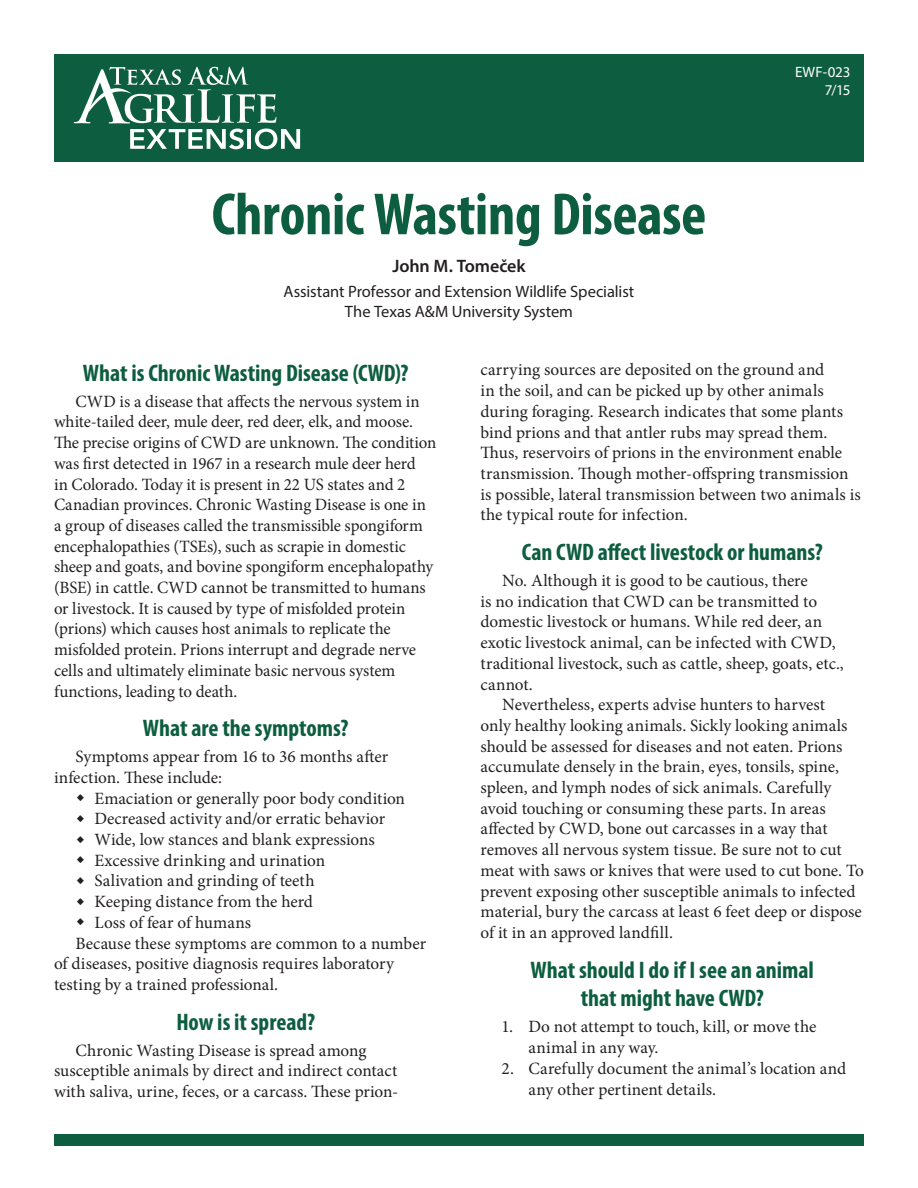
<style>
.page{position:relative;width:918px;height:1188px;background:#fff}
.page>*{position:absolute;margin:0;border:0;box-sizing:border-box;transform-origin:0 0}
.heading1{font:700 condensed 60px "Myriad Pro";letter-spacing:-.005em;color:#0d5d40}
.heading1-2{font:700 condensed 24px/28.8px "Myriad Pro";color:#0d5d40;text-align:center}
.t1{font:600 18px "Myriad Pro";letter-spacing:-.005em;color:#231f20}
.body_text{font:17.25px/20.7px "Minion Pro";color:#231f20}
.number_body{font:17.25px/20.7px "Minion Pro";color:#231f20}
.t2{font:16.5px "Myriad Pro";letter-spacing:-.005em;color:#231f20}
.t3{font:15px "Myriad Pro";letter-spacing:-.005em;color:#fff}
</style>
<div class="page">
<div style="left:54px;top:54px;width:810px;height:108px;background:#0d5d40"></div>
<svg style="left:74px;top:67px;width:226px;height:82px"></svg>
<div style="left:54px;top:1134px;width:810px;height:12px;background:#0d5d40"></div>
<p class="heading1" style="left:212px;top:177px;width:496px">Chronic Wasting Disease</p>
<p class="t1" style="left:392px;top:254px;width:135px">John M. Tomeček</p>
<p class="t2" style="left:284px;top:281px;width:352px">Assistant Professor and Extension Wildlife Specialist</p>
<p class="t2" style="left:345px;top:301px;width:230px">The Texas A&amp;M University System</p>
<p class="t3" style="left:795px;top:63px;width:57px">EWF-023</p>
<p class="t3" style="left:825px;top:81px;width:27px">7/15</p>
<p class="heading1-2" style="left:83px;top:358px;width:327px">What is Chronic Wasting Disease (CWD)?</p>
<p class="body_text" style="left:54px;top:391px;width:384px;text-indent:22px">CWD is a disease that affects the nervous system in white-tailed deer, mule deer, red deer, elk, and moose.<br>The precise origins of CWD are unknown. The condition was first detected in 1967 in a research mule deer herd<br>in Colorado. Today it is present in 22 US states and 2<br>Canadian provinces. Chronic Wasting Disease is one in a group of diseases called the transmissible spongiform encephalopathies (TSEs), such as scrapie in domestic sheep and goats, and bovine spongiform encephalopathy (BSE) in cattle. CWD cannot be transmitted to humans or livestock. It is caused by type of misfolded protein (prions) which causes host animals to replicate the misfolded protein. Prions interrupt and degrade nerve cells and ultimately eliminate basic nervous system functions, leading to death.</p>
<p class="heading1-2" style="left:143px;top:713px;width:207px">What are the symptoms?</p>
<p class="body_text" style="left:54px;top:746px;width:336px;text-indent:22px">Symptoms appear from 16 to 36 months after infection. These include:</p>
<p class="number_body" style="left:76px;top:788px;width:330px">◆ Emaciation or generally poor body condition</p>
<p class="number_body" style="left:76px;top:809px;width:310px">◆ Decreased activity and/or erratic behavior</p>
<p class="number_body" style="left:76px;top:829px;width:300px">◆ Wide, low stances and blank expressions</p>
<p class="number_body" style="left:76px;top:850px;width:250px">◆ Excessive drinking and urination</p>
<p class="number_body" style="left:76px;top:871px;width:240px">◆ Salivation and grinding of teeth</p>
<p class="number_body" style="left:76px;top:891px;width:238px">◆ Keeping distance from the herd</p>
<p class="number_body" style="left:76px;top:912px;width:176px">◆ Loss of fear of humans</p>
<p class="body_text" style="left:54px;top:933px;width:374px;text-indent:22px">Because these symptoms are common to a number of diseases, positive diagnosis requires laboratory testing by a trained professional.</p>
<p class="heading1-2" style="left:176px;top:1007px;width:140px">How is it spread?</p>
<p class="body_text" style="left:54px;top:1040px;width:346px;text-align:center">Chronic Wasting Disease is spread among susceptible animals by direct and indirect contact with saliva, urine, feces, or a carcass. These prion-</p>
<p class="body_text" style="left:481px;top:360px;width:382px">carrying sources are deposited on the ground and<br>in the soil, and can be picked up by other animals during foraging. Research indicates that some plants bind prions and that antler rubs may spread them.<br>Thus, reservoirs of prions in the environment enable transmission. Though mother-offspring transmission is possible, lateral transmission between two animals is the typical route for infection.</p>
<p class="heading1-2" style="left:522px;top:537px;width:302px">Can CWD affect livestock or humans?</p>
<p class="body_text" style="left:481px;top:570px;width:365px;text-indent:22px">No. Although it is good to be cautious, there<br>is no indication that CWD can be transmitted to domestic livestock or humans. While red deer, an exotic livestock animal, can be infected with CWD, traditional livestock, such as cattle, sheep, goats, etc., cannot.</p>
<p class="body_text" style="left:481px;top:694px;width:385px;text-indent:22px">Nevertheless, experts advise hunters to harvest<br>only healthy looking animals. Sickly looking animals should be assessed for diseases and not eaten. Prions accumulate densely in the brain, eyes, tonsils, spine, spleen, and lymph nodes of sick animals. Carefully avoid touching or consuming these parts. In areas affected by CWD, bone out carcasses in a way that removes all nervous system tissue. Be sure not to cut meat with saws or knives that were used to cut bone. To prevent exposing other susceptible animals to infected material, bury the carcass at least 6 feet deep or dispose of it in an approved landfill.</p>
<p class="heading1-2" style="left:531px;top:955px;width:285px">What should I do if I see an animal that might have CWD?</p>
<p class="number_body" style="left:529px;top:1017px;width:289px;text-indent:-27px">1. Do not attempt to touch, kill, or move the animal in any way.</p>
<p class="number_body" style="left:529px;top:1058px;width:319px;text-indent:-27px">2. Carefully document the animal’s location and any other pertinent details.</p>
</div>
